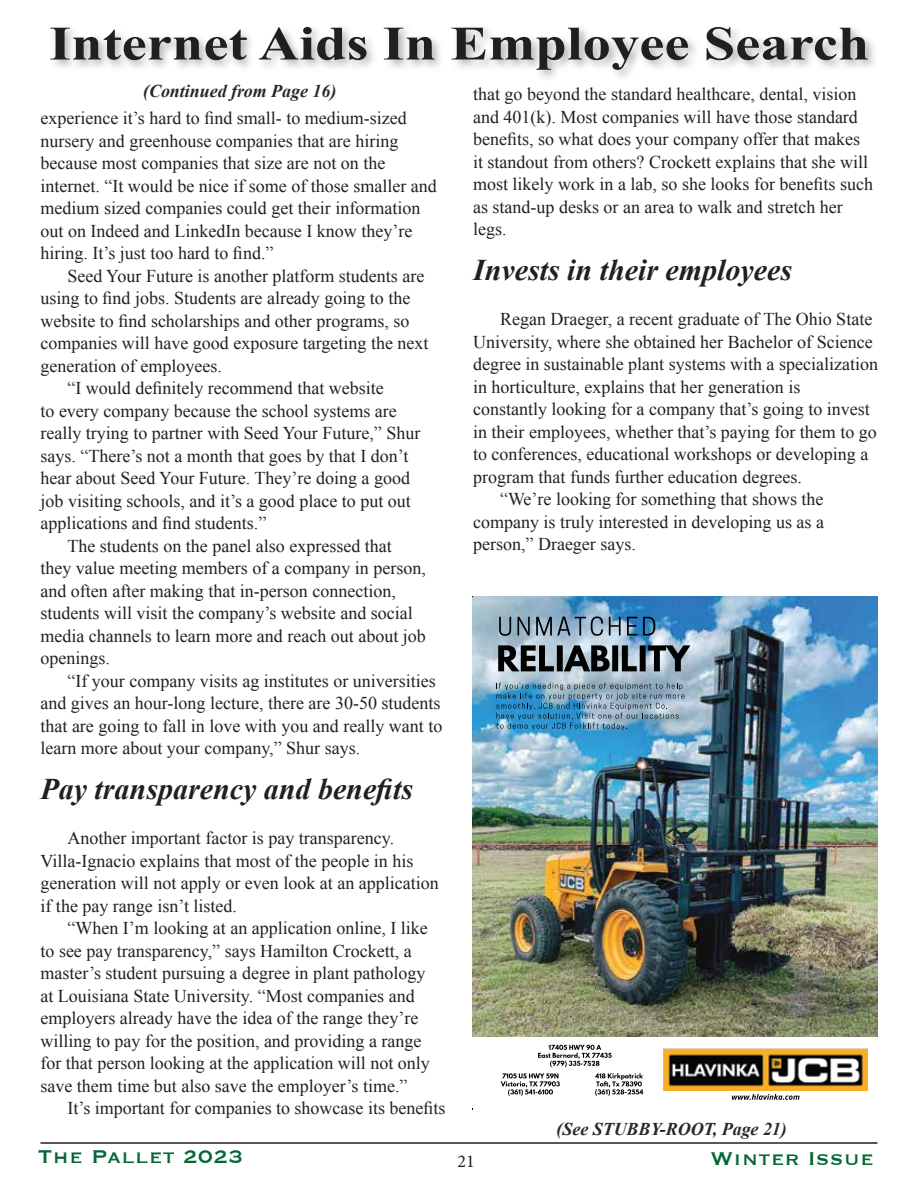
<style>
.page{position:relative;width:918px;height:1188px;background:#fff}
.page>*{position:absolute;margin:0;border:0;box-sizing:border-box;transform-origin:0 0}
.t1{font:700 48px "Times New Roman";color:#231f20;scale:1.18 1}
.t2{font:italic 700 30px "Times New Roman";color:#231f20}
.t3{font:24px "Copperplate";letter-spacing:.02em;color:#046736}
.t4{font:18px/22.5px "Times New Roman";color:#231f20}
.t5{font:italic 700 18px "Times New Roman";letter-spacing:-.005em;color:#292929}
.t6{font:18px "Minion Pro";color:#231f20}
</style>
<div class="page">
<hr style="left:40px;top:1142px;width:838px;height:2px;background:#231f20">
<img style="left:472px;top:596px;width:406px;height:441px">
<img style="left:664px;top:1048px;width:203px;height:42px">
<svg style="left:538px;top:1045px;width:74px;height:22px"></svg>
<svg style="left:595px;top:1073px;width:48px;height:23px"></svg>
<svg style="left:501px;top:1073px;width:59px;height:23px"></svg>
<svg style="left:498px;top:645px;width:192px;height:26px;background:#5a636a"></svg>
<svg style="left:499px;top:617px;width:12px;height:19px"></svg>
<svg style="left:517px;top:617px;width:13px;height:19px"></svg>
<svg style="left:536px;top:617px;width:67px;height:19px"></svg>
<svg style="left:609px;top:617px;width:12px;height:19px"></svg>
<svg style="left:627px;top:617px;width:10px;height:19px"></svg>
<svg style="left:643px;top:617px;width:12px;height:19px"></svg>
<svg style="left:732px;top:1094px;width:68px;height:6px"></svg>
<img style="left:496px;top:683px;width:188px;height:47px">
<div style="left:48px;top:23px;width:831px;height:59px;background:#231f20;opacity:.35"></div>
<h1 class="t1" style="left:49px;top:10px;width:697px">Internet Aids In Employee Search</h1>
<p class="t5" style="left:143px;top:79px;width:195px">(Continued from Page 16)</p>
<p class="t4" style="left:40px;top:106px;width:398px">experience it’s hard to find small- to medium-sized nursery and greenhouse companies that are hiring because most companies that size are not on the internet. “It would be nice if some of those smaller and medium sized companies could get their information out on Indeed and LinkedIn because I know they’re hiring. It’s just too hard to find.”</p>
<p class="t4" style="left:68px;top:264px;width:358px">Seed Your Future is another platform students are</p>
<p class="t4" style="left:40px;top:286px;width:371px">using to find jobs. Students are already going to the</p>
<p class="t4" style="left:40px;top:309px;width:370px">website to find scholarships and other programs, so</p>
<p class="t4" style="left:40px;top:331px;width:390px">companies will have good exposure targeting the next</p>
<p class="t4" style="left:40px;top:354px;width:183px">generation of employees.</p>
<p class="t4" style="left:68px;top:376px;width:318px">“I would definitely recommend that website</p>
<p class="t4" style="left:40px;top:399px;width:358px">to every company because the school systems are</p>
<p class="t4" style="left:40px;top:421px;width:381px">really trying to partner with Seed Your Future,” Shur</p>
<p class="t4" style="left:40px;top:444px;width:370px">says. “There’s not a month that goes by that I don’t</p>
<p class="t4" style="left:40px;top:466px;width:371px">hear about Seed Your Future. They’re doing a good</p>
<p class="t4" style="left:40px;top:489px;width:372px">job visiting schools, and it’s a good place to put out</p>
<p class="t4" style="left:40px;top:511px;width:227px">applications and find students.”</p>
<p class="t4" style="left:68px;top:534px;width:326px">The students on the panel also expressed that</p>
<p class="t4" style="left:40px;top:556px;width:387px">they value meeting members of a company in person,</p>
<p class="t4" style="left:40px;top:579px;width:357px">and often after making that in-person connection,</p>
<p class="t4" style="left:40px;top:601px;width:374px">students will visit the company’s website and social</p>
<p class="t4" style="left:40px;top:624px;width:387px">media channels to learn more and reach out about job</p>
<p class="t4" style="left:40px;top:646px;width:71px">openings.</p>
<p class="t4" style="left:68px;top:669px;width:370px">“If your company visits ag institutes or universities</p>
<p class="t4" style="left:40px;top:691px;width:402px">and gives an hour-long lecture, there are 30-50 students</p>
<p class="t4" style="left:40px;top:714px;width:403px">that are going to fall in love with you and really want to</p>
<p class="t4" style="left:40px;top:736px;width:321px">learn more about your company,” Shur says.</p>
<h2 class="t2" style="left:40px;top:768px;width:374px">Pay transparency and benefits</h2>
<p class="t4" style="left:40px;top:826px;width:400px;text-indent:27px">Another important factor is pay transparency.<br>Villa-Ignacio explains that most of the people in his generation will not apply or even look at an application if the pay range isn’t listed.</p>
<p class="t4" style="left:40px;top:916px;width:391px;text-indent:27px">“When I’m looking at an application online, I like to see pay transparency,” says Hamilton Crockett, a master’s student pursuing a degree in plant pathology at Louisiana State University. “Most companies and employers already have the idea of the range they’re willing to pay for the position, and providing a range for that person looking at the application will not only save them time but also save the employer’s time.”</p>
<p class="t4" style="left:68px;top:1096px;width:380px">It’s important for companies to showcase its benefits</p>
<p class="t4" style="left:473px;top:83px;width:401px">that go beyond the standard healthcare, dental, vision and 401(k). Most companies will have those standard benefits, so what does your company offer that makes it standout from others? Crockett explains that she will most likely work in a lab, so she looks for benefits such as stand-up desks or an area to walk and stretch her legs.</p>
<h2 class="t2" style="left:473px;top:249px;width:321px">Invests in their employees</h2>
<p class="t4" style="left:500px;top:308px;width:374px">Regan Draeger, a recent graduate of The Ohio State</p>
<p class="t4" style="left:473px;top:330px;width:401px">University, where she obtained her Bachelor of Science</p>
<p class="t4" style="left:473px;top:353px;width:407px">degree in sustainable plant systems with a specialization</p>
<p class="t4" style="left:473px;top:375px;width:329px">in horticulture, explains that her generation is</p>
<p class="t4" style="left:473px;top:398px;width:398px">constantly looking for a company that’s going to invest</p>
<p class="t4" style="left:473px;top:420px;width:405px">in their employees, whether that’s paying for them to go</p>
<p class="t4" style="left:473px;top:443px;width:397px">to conferences, educational workshops or developing a</p>
<p class="t4" style="left:473px;top:465px;width:330px">program that funds further education degrees.</p>
<p class="t4" style="left:500px;top:488px;width:325px">“We’re looking for something that shows the</p>
<p class="t4" style="left:473px;top:510px;width:352px">company is truly interested in developing us as a</p>
<p class="t4" style="left:473px;top:533px;width:164px">person,” Draeger says.</p>
<p class="t5" style="left:557px;top:1117px;width:232px">(See STUBBY-ROOT, Page 21)</p>
<h3 class="t3" style="left:38px;top:1141px;width:207px">The Pallet 2023</h3>
<p class="t6" style="left:457px;top:1149px;width:19px">21</p>
<h3 class="t3" style="left:710px;top:1143px;width:165px">Winter Issue</h3>
</div>
